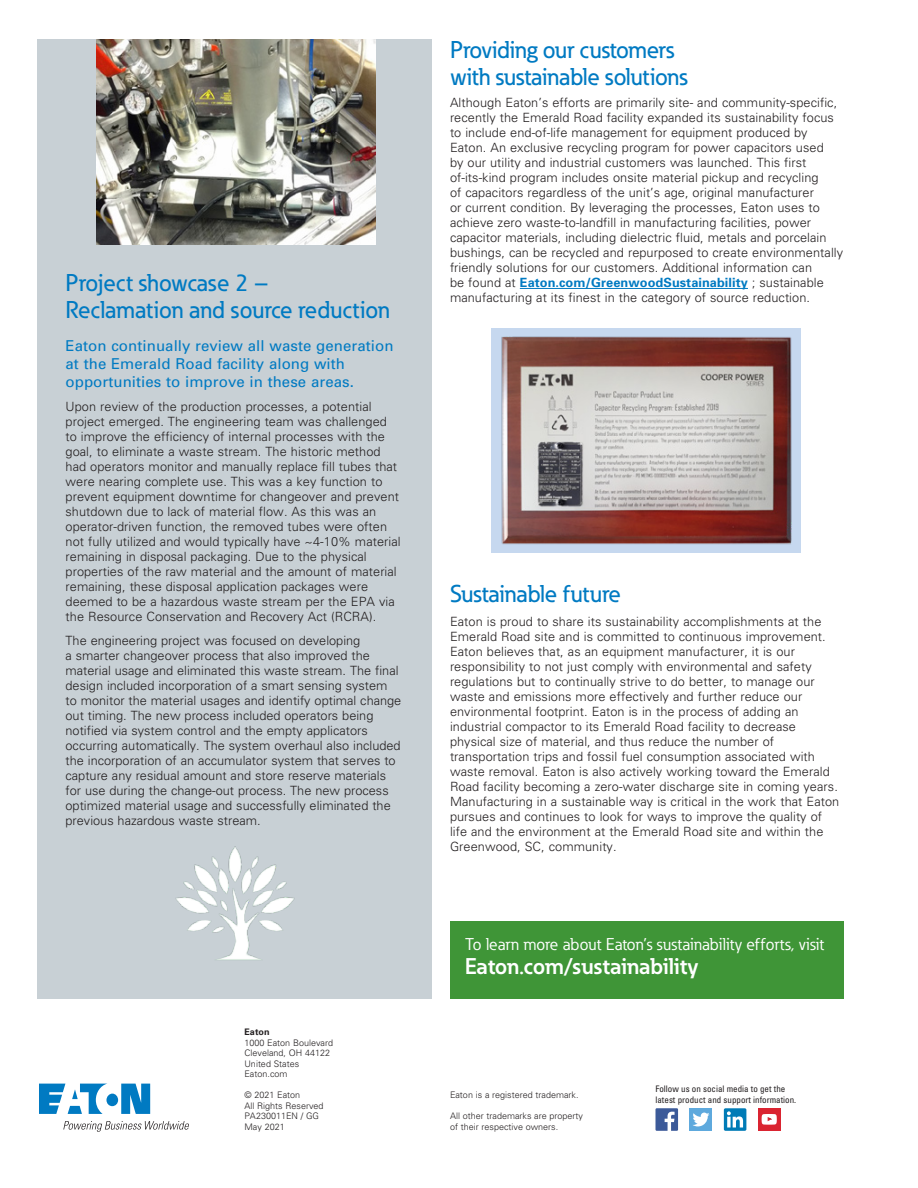
<style>
.page{position:relative;width:918px;height:1188px;background:#fff}
.page>*{position:absolute;margin:0;border:0;box-sizing:border-box;transform-origin:0 0}
._01_Subheadline___AD{font:500 24px/27px "Eaton";color:#007ac2}
._01_Overview__11_pt{font:500 24px "Eaton";color:#007ac2}
._13_Contact_CTA_Eato{font:700 22.5px "Eaton";letter-spacing:-.01em;color:#fff}
._13_Contact_CTA_Eato-2{font:16.8px "Eaton";letter-spacing:.005em;color:#fff}
._01_Overview__11_pt-2{font:15px/18px "Univers";letter-spacing:.005em;color:#007ac2}
._01_Overview__11_pt-3{font:300 12.75px/15px "Univers";letter-spacing:.005em;color:#231f20}
._09_Backpage_Body{font:300 9px/10.5px "Univers";color:#231f20}
._09_Social_Media_Tex{font:condensed 9px/10.5px "Univers LT Std";color:#231f20}
._09_Backpage_Body-2{font:700 9px "Univers";color:#231f20}
.s1{font-weight:700;color:#007ac2}
</style>
<div class="page">
<div style="left:450px;top:921px;width:393px;height:78px;background:#3f9537"></div>
<div style="left:38px;top:39px;width:394px;height:960px;background:#c8d0d5"></div>
<img style="left:96px;top:39px;width:280px;height:205px">
<hr style="left:520px;top:288px;width:228px;height:1px;background:#007ac2">
<img style="left:492px;top:328px;width:309px;height:225px">
<div style="left:758px;top:1108px;width:23px;height:23px;background:#da2431"></div>
<div style="left:690px;top:1108px;width:22px;height:23px;background:#5ea9dd"></div>
<svg style="left:656px;top:1108px;width:22px;height:23px"></svg>
<svg style="left:693px;top:1113px;width:17px;height:13px"></svg>
<div style="left:724px;top:1108px;width:22px;height:23px;background:#007bb6;border-radius:2px"></div>
<svg style="left:727px;top:1111px;width:16px;height:16px"></svg>
<svg style="left:762px;top:1114px;width:15px;height:11px"></svg>
<img style="left:175px;top:846px;width:120px;height:114px">
<svg style="left:39px;top:1084px;width:111px;height:30px"></svg>
<svg style="left:63px;top:1121px;width:126px;height:11px"></svg>
<p class="_01_Subheadline___AD" style="left:66px;top:269px;width:326px">Project showcase 2 –<br>Reclamation and source reduction</p>
<p class="_01_Overview__11_pt-2" style="left:66px;top:337px;width:329px">Eaton continually review all waste generation at the Emerald Road facility along with opportunities to improve in these areas.</p>
<p class="_01_Overview__11_pt-3" style="left:66px;top:399px;width:337px">Upon review of the production processes, a potential project emerged. The engineering team was challenged to improve the efficiency of internal processes with the goal, to eliminate a waste stream. The historic method had operators monitor and manually replace fill tubes that were nearing complete use. This was a key function to prevent equipment downtime for changeover and prevent shutdown due to lack of material flow. As this was an operator-driven function, the removed tubes were often not fully utilized and would typically have ~4-10% material remaining in disposal packaging. Due to the physical properties of the raw material and the amount of material remaining, these disposal application packages were deemed to be a hazardous waste stream per the EPA via the Resource Conservation and Recovery Act (RCRA).</p>
<p class="_01_Overview__11_pt-3" style="left:66px;top:633px;width:337px">The engineering project was focused on developing<br>a smarter changeover process that also improved the material usage and eliminated this waste stream. The final design included incorporation of a smart sensing system to monitor the material usages and identify optimal change out timing. The new process included operators being notified via system control and the empty applicators occurring automatically. The system overhaul also included the incorporation of an accumulator system that serves to capture any residual amount and store reserve materials for use during the change-out process. The new process optimized material usage and successfully eliminated the previous hazardous waste stream.</p>
<p class="_09_Backpage_Body-2" style="left:244px;top:1026px;width:27px">Eaton</p>
<p class="_09_Backpage_Body" style="left:244px;top:1037px;width:90px">1000 Eaton Boulevard</p>
<p class="_09_Backpage_Body" style="left:244px;top:1048px;width:87px">Cleveland, OH 44122</p>
<p class="_09_Backpage_Body" style="left:244px;top:1058px;width:56px">United States</p>
<p class="_09_Backpage_Body" style="left:244px;top:1069px;width:45px">Eaton.com</p>
<p class="_09_Backpage_Body" style="left:244px;top:1090px;width:57px">© 2021 Eaton</p>
<p class="_09_Backpage_Body" style="left:244px;top:1100px;width:81px">All Rights Reserved<br>PA230011EN / GG</p>
<p class="_09_Backpage_Body" style="left:244px;top:1121px;width:42px">May 2021</p>
<p class="_01_Subheadline___AD" style="left:450px;top:36px;width:239px">Providing our customers with sustainable solutions</p>
<p class="_01_Overview__11_pt-3" style="left:450px;top:95px;width:395px">Although Eaton’s efforts are primarily site- and community-specific, recently the Emerald Road facility expanded its sustainability focus to include end-of-life management for equipment produced by Eaton. An exclusive recycling program for power capacitors used<br>by our utility and industrial customers was launched. This first of-its-kind program includes onsite material pickup and recycling<br>of capacitors regardless of the unit’s age, original manufacturer<br>or current condition. By leveraging the processes, Eaton uses to achieve zero waste-to-landfill in manufacturing facilities, power capacitor materials, including dielectric fluid, metals and porcelain bushings, can be recycled and repurposed to create environmentally friendly solutions for our customers. Additional information can<br>be found at <span class="s1">Eaton.com/GreenwoodSustainability</span> ; sustainable manufacturing at its finest in the category of source reduction.</p>
<p class="_01_Overview__11_pt" style="left:450px;top:579px;width:173px">Sustainable future</p>
<p class="_01_Overview__11_pt-3" style="left:450px;top:614px;width:391px">Eaton is proud to share its sustainability accomplishments at the Emerald Road site and is committed to continuous improvement.<br>Eaton believes that, as an equipment manufacturer, it is our responsibility to not just comply with environmental and safety regulations but to continually strive to do better, to manage our waste and emissions more effectively and further reduce our environmental footprint. Eaton is in the process of adding an industrial compactor to its Emerald Road facility to decrease physical size of material, and thus reduce the number of transportation trips and fossil fuel consumption associated with waste removal. Eaton is also actively working toward the Emerald Road facility becoming a zero-water discharge site in coming years.<br>Manufacturing in a sustainable way is critical in the work that Eaton pursues and continues to look for ways to improve the quality of life and the environment at the Emerald Road site and within the Greenwood, SC, community.</p>
<p class="_13_Contact_CTA_Eato-2" style="left:465px;top:934px;width:361px">To learn more about Eaton’s sustainability efforts, visit</p>
<p class="_13_Contact_CTA_Eato" style="left:465px;top:952px;width:235px">Eaton.com/sustainability</p>
<p class="_09_Backpage_Body" style="left:450px;top:1090px;width:130px">Eaton is a registered trademark.</p>
<p class="_09_Backpage_Body" style="left:450px;top:1111px;width:135px">All other trademarks are property of their respective owners.</p>
<p class="_09_Social_Media_Tex" style="left:656px;top:1084px;width:142px">Follow us on social media to get the latest product and support information.</p>
</div>
